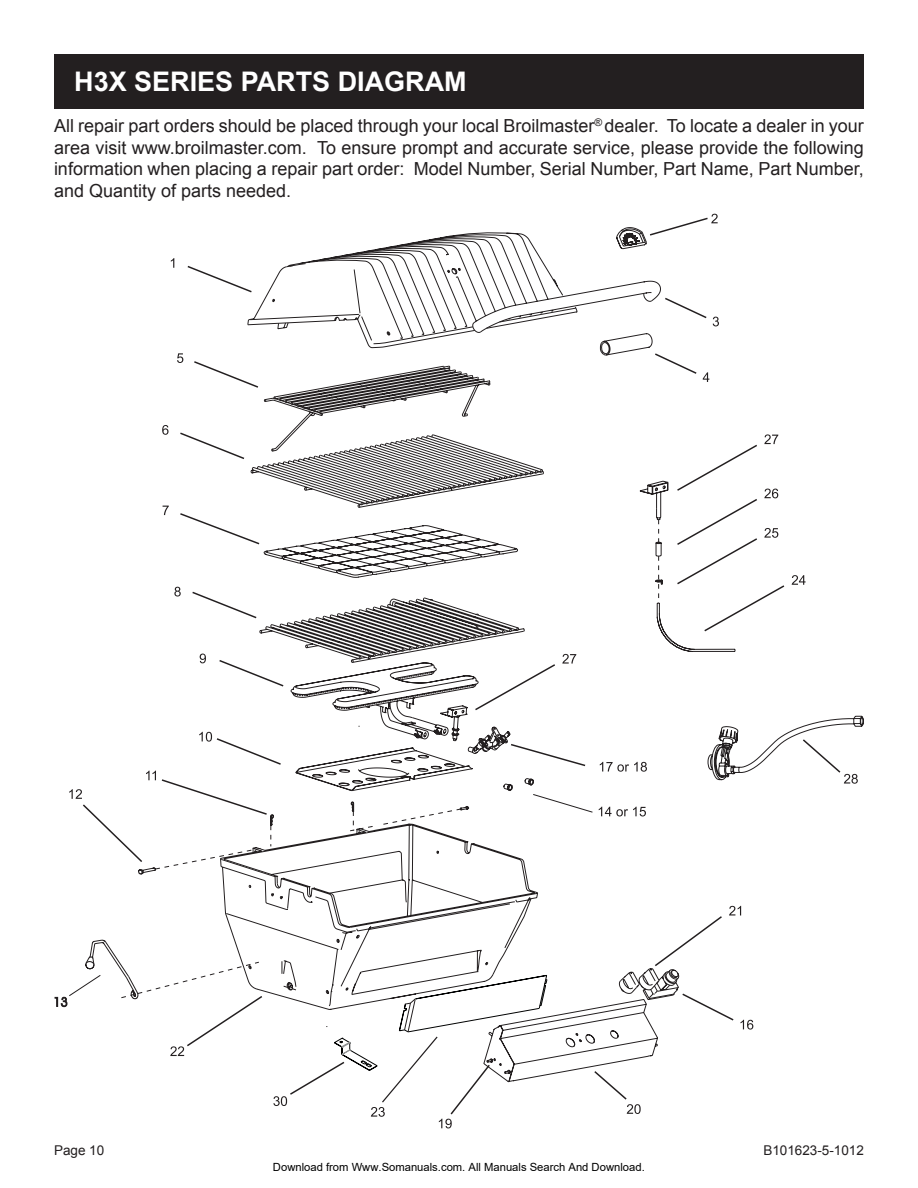
<style>
.page{position:relative;width:918px;height:1188px;background:#fff}
.page>*{position:absolute;margin:0;border:0;box-sizing:border-box;transform-origin:0 0}
.t1{font:700 27px "Arial";color:#fff}
.t2{font:18px/21.6px "Arial";color:#231f20;text-align:justify}
.t3{font:13.5px "Arial";color:#231f20}
.t4{font:11.25px "Arial";color:#000}
</style>
<div class="page">
<div style="left:54px;top:54px;width:810px;height:54px;background:#231f20"></div>
<svg style="left:289px;top:229px;width:358px;height:36px"></svg>
<svg style="left:179px;top:265px;width:556px;height:836px"></svg>
<svg style="left:729px;top:906px;width:12px;height:9px"></svg>
<svg style="left:741px;top:1020px;width:12px;height:10px"></svg>
<svg style="left:627px;top:1104px;width:14px;height:10px"></svg>
<svg style="left:273px;top:1096px;width:14px;height:10px"></svg>
<svg style="left:170px;top:1046px;width:14px;height:10px"></svg>
<svg style="left:199px;top:732px;width:13px;height:10px"></svg>
<svg style="left:200px;top:654px;width:6px;height:9px"></svg>
<svg style="left:174px;top:587px;width:7px;height:10px"></svg>
<svg style="left:162px;top:425px;width:7px;height:10px"></svg>
<svg style="left:177px;top:353px;width:6px;height:10px"></svg>
<svg style="left:171px;top:258px;width:3px;height:10px"></svg>
<svg style="left:648px;top:214px;width:71px;height:112px"></svg>
<svg style="left:600px;top:333px;width:52px;height:19px"></svg>
<svg style="left:703px;top:372px;width:6px;height:10px"></svg>
<svg style="left:473px;top:352px;width:225px;height:415px"></svg>
<svg style="left:562px;top:654px;width:14px;height:10px"></svg>
<svg style="left:639px;top:434px;width:146px;height:219px"></svg>
<svg style="left:792px;top:575px;width:14px;height:10px"></svg>
<svg style="left:503px;top:762px;width:144px;height:54px"></svg>
<svg style="left:707px;top:715px;width:157px;height:69px"></svg>
<svg style="left:55px;top:997px;width:12px;height:10px"></svg>
<svg style="left:69px;top:875px;width:285px;height:125px"></svg>
<svg style="left:69px;top:771px;width:400px;height:104px"></svg>
<svg style="left:179px;top:512px;width:339px;height:66px"></svg>
<svg style="left:163px;top:506px;width:6px;height:9px"></svg>
<svg style="left:334px;top:975px;width:213px;height:153px"></svg>
<h1 class="t1" style="left:74px;top:64px;width:394px">H3X SERIES PARTS DIAGRAM</h1>
<p class="t2" style="left:54px;top:115px;width:811px">All repair part orders should be placed through your local Broilmaster<sup>®</sup> dealer. To locate a dealer in your area visit www.broilmaster.com. To ensure prompt and accurate service, please provide the following information when placing a repair part order: Model Number, Serial Number, Part Name, Part Number, and Quantity of parts needed.</p>
<p class="t3" style="left:54px;top:1142px;width:52px">Page 10</p>
<p class="t3" style="left:763px;top:1142px;width:102px">B101623-5-1012</p>
<p class="t4" style="left:273px;top:1160px;width:373px">Download from Www.Somanuals.com. All Manuals Search And Download.</p>
</div>
